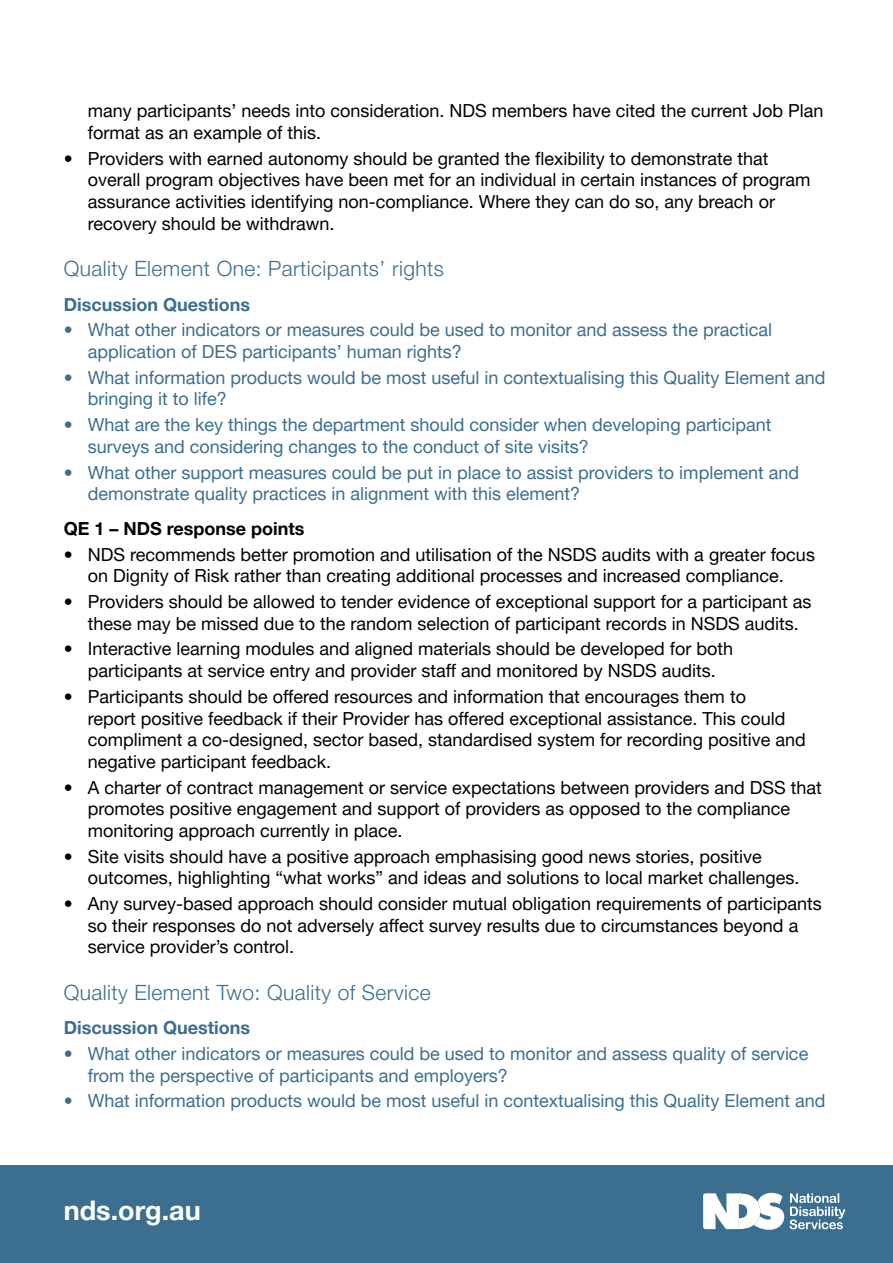
<style>
.page{position:relative;width:893px;height:1263px;background:#fff}
.page>*{position:absolute;margin:0;border:0;box-sizing:border-box;transform-origin:0 0}
.t1{font:700 27px "Helvetica Neue LT Pro";color:#fff}
.t2{font:300 21px "Helvetica Neue LT Pro";letter-spacing:.02em;color:#3b6e8f}
.t3{font:18px/21.6px "Helvetica Neue LT Pro";color:#000}
.t4{font:18px/21.6px "Helvetica Neue LT Pro";color:#3b6e8f}
.t5{font:700 18px "Helvetica Neue LT Pro";color:#3b6e8f}
.t6{font:700 18px "Helvetica Neue LT Pro";color:#000}
</style>
<div class="page">
<div style="left:0;top:1165px;width:893px;height:98px;background:#3b6e8f"></div>
<svg style="left:703px;top:1193px;width:81px;height:37px"></svg>
<svg style="left:790px;top:1193px;width:55px;height:36px"></svg>
<p class="t3" style="left:88px;top:100px;width:737px">many participants’ needs into consideration. NDS members have cited the current Job Plan format as an example of this.</p>
<p class="t3" style="left:88px;top:147px;width:724px;text-indent:-24px">• Providers with earned autonomy should be granted the flexibility to demonstrate that overall program objectives have been met for an individual in certain instances of program assurance activities identifying non-compliance. Where they can do so, any breach or recovery should be withdrawn.</p>
<p class="t2" style="left:64px;top:256px;width:382px">Quality Element One: Participants’ rights</p>
<p class="t5" style="left:64px;top:293px;width:188px">Discussion Questions</p>
<p class="t4" style="left:88px;top:319px;width:686px;text-indent:-24px">• What other indicators or measures could be used to monitor and assess the practical application of DES participants’ human rights?</p>
<p class="t4" style="left:88px;top:366px;width:739px;text-indent:-24px">• What information products would be most useful in contextualising this Quality Element and bringing it to life?</p>
<p class="t4" style="left:88px;top:414px;width:685px;text-indent:-24px">• What are the key things the department should consider when developing participant surveys and considering changes to the conduct of site visits?</p>
<p class="t4" style="left:88px;top:461px;width:713px;text-indent:-24px">• What other support measures could be put in place to assist providers to implement and demonstrate quality practices in alignment with this element?</p>
<p class="t6" style="left:64px;top:517px;width:242px">QE 1 – NDS response points</p>
<p class="t3" style="left:64px;top:543px;width:753px;text-align:center">• NDS recommends better promotion and utilisation of the NSDS audits with a greater focus on Dignity of Risk rather than creating additional processes and increased compliance.</p>
<p class="t3" style="left:88px;top:590px;width:725px;text-indent:-24px">• Providers should be allowed to tender evidence of exceptional support for a participant as these may be missed due to the random selection of participant records in NSDS audits.</p>
<p class="t3" style="left:64px;top:638px;width:671px;text-align:center">• Interactive learning modules and aligned materials should be developed for both participants at service entry and provider staff and monitored by NSDS audits.</p>
<p class="t3" style="left:88px;top:685px;width:719px;text-indent:-24px">• Participants should be offered resources and information that encourages them to<br>report positive feedback if their Provider has offered exceptional assistance. This could compliment a co-designed, sector based, standardised system for recording positive and negative participant feedback.</p>
<p class="t3" style="left:88px;top:776px;width:736px;text-indent:-24px">• A charter of contract management or service expectations between providers and DSS that promotes positive engagement and support of providers as opposed to the compliance monitoring approach currently in place.</p>
<p class="t3" style="left:88px;top:845px;width:713px;text-indent:-24px">• Site visits should have a positive approach emphasising good news stories, positive outcomes, highlighting “what works” and ideas and solutions to local market challenges.</p>
<p class="t3" style="left:88px;top:892px;width:735px;text-indent:-24px">• Any survey-based approach should consider mutual obligation requirements of participants so their responses do not adversely affect survey results due to circumstances beyond a service provider’s control.</p>
<p class="t2" style="left:64px;top:979px;width:368px">Quality Element Two: Quality of Service</p>
<p class="t5" style="left:64px;top:1017px;width:188px">Discussion Questions</p>
<p class="t4" style="left:88px;top:1042px;width:722px;text-indent:-24px">• What other indicators or measures could be used to monitor and assess quality of service from the perspective of participants and employers?</p>
<p class="t4" style="left:64px;top:1090px;width:763px">• What information products would be most useful in contextualising this Quality Element and</p>
<h1 class="t1" style="left:64px;top:1193px;width:139px">nds.org.au</h1>
</div>
